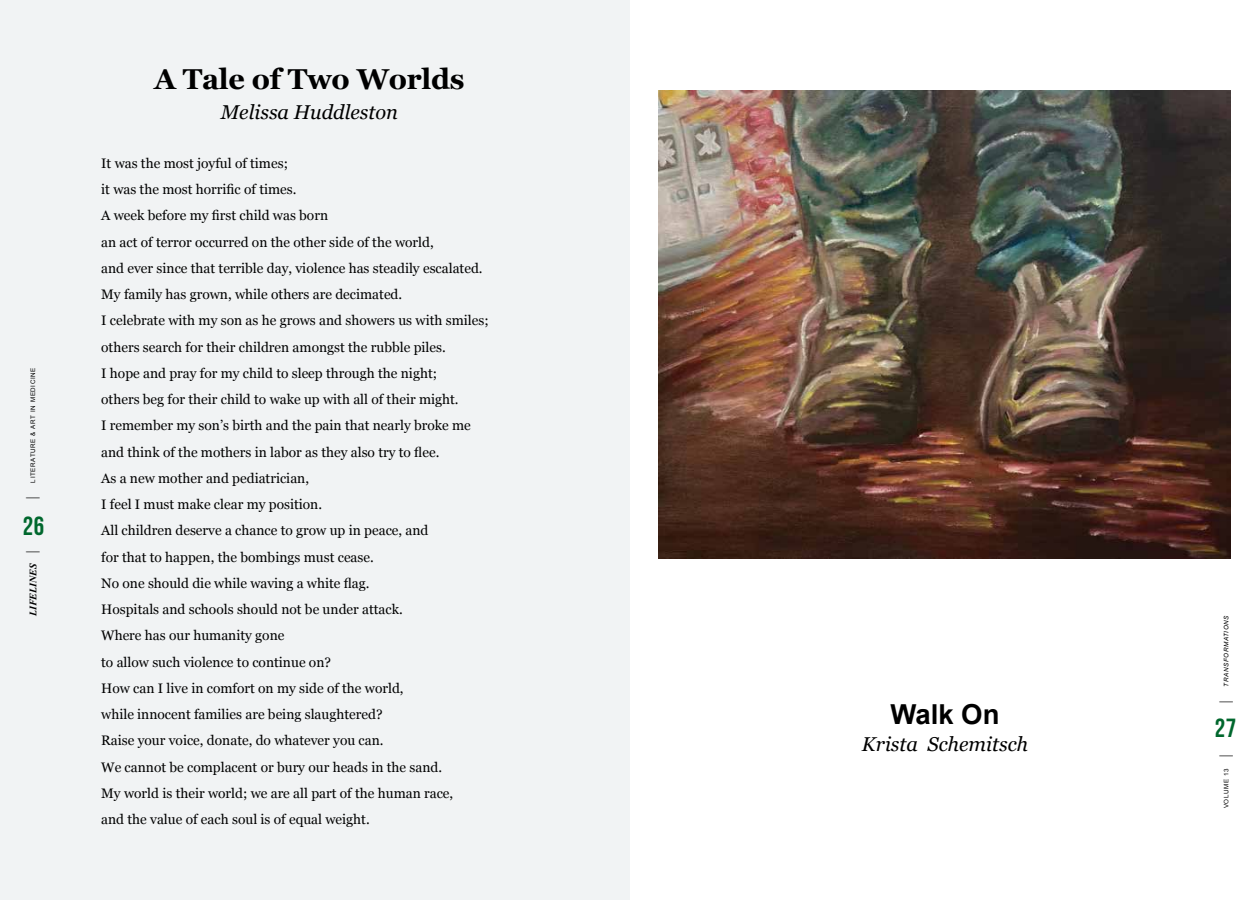
<style>
.page{position:relative;width:1260px;height:900px;background:#fff}
.page>*{position:absolute;margin:0;border:0;box-sizing:border-box;transform-origin:0 0}
.t1{font:700 28.75px "Georgia";letter-spacing:-.01em;color:#000}
.t2{font:700 27.5px "Arial";color:#000}
.t3{font:700 26.25px "Bebas Neue";color:#00672d}
.t4{font:italic 20px "Georgia";color:#000}
.t5{font:italic 700 15px "Times New Roman";color:#000;scale:.67 1}
.t6{font:13.75px/26.2px "Georgia";color:#000}
.t7{font:italic 700 10px "Times New Roman";color:#000}
.t8{font:6.25px "Arial";letter-spacing:.1em;color:#000}
.t9{font:italic 6.25px "Arial";letter-spacing:.095em;color:#000}
.s1{font-size:15px}
</style>
<div class="page">
<div style="left:0;top:0;width:630px;height:900px;background:#f1f3f4"></div>
<img style="left:658px;top:90px;width:573px;height:469px">
<p class="t8" style="left:29px;top:483px;width:117px;rotate:-90deg">LITERATURE &amp; ART IN MEDICINE</p>
<h3 class="t3" style="left:23px;top:511px;width:23px">26</h3>
<p class="t5" style="left:21px;top:499px;width:5px;rotate:-90deg">|</p>
<p class="t7" style="left:26px;top:616px;width:67px;rotate:-90deg">LIFELINES <span class="s1">|</span></p>
<h1 class="t1" style="left:154px;top:58px;width:312px">A Tale of Two Worlds</h1>
<h3 class="t4" style="left:221px;top:97px;width:179px">Melissa Huddleston</h3>
<p class="t6" style="left:101px;top:149px;width:389px">It was the most joyful of times;<br>it was the most horrific of times.<br>A week before my first child was born<br>an act of terror occurred on the other side of the world,<br>and ever since that terrible day, violence has steadily escalated.<br>My family has grown, while others are decimated.<br>I celebrate with my son as he grows and showers us with smiles; others search for their children amongst the rubble piles.<br>I hope and pray for my child to sleep through the night;<br>others beg for their child to wake up with all of their might.<br>I remember my son’s birth and the pain that nearly broke me and think of the mothers in labor as they also try to flee.<br>As a new mother and pediatrician,<br>I feel I must make clear my position.<br>All children deserve a chance to grow up in peace, and<br>for that to happen, the bombings must cease.<br>No one should die while waving a white flag.<br>Hospitals and schools should not be under attack.<br>Where has our humanity gone<br>to allow such violence to continue on?<br>How can I live in comfort on my side of the world,<br>while innocent families are being slaughtered?<br>Raise your voice, donate, do whatever you can.<br>We cannot be complacent or bury our heads in the sand.<br>My world is their world; we are all part of the human race,<br>and the value of each soul is of equal weight.</p>
<h2 class="t2" style="left:891px;top:697px;width:111px">Walk On</h2>
<h3 class="t4" style="left:862px;top:730px;width:168px">Krista Schemitsch</h3>
<p class="t9" style="left:1222px;top:687px;width:73px;rotate:-90deg">TRANSFORMATIONS</p>
<h3 class="t3" style="left:1215px;top:713px;width:23px">27</h3>
<p class="t5" style="left:1214px;top:703px;width:5px;rotate:-90deg">|</p>
<p class="t5" style="left:1214px;top:757px;width:5px;rotate:-90deg">|</p>
<p class="t8" style="left:1222px;top:808px;width:42px;rotate:-90deg">VOLUME 13</p>
</div>
